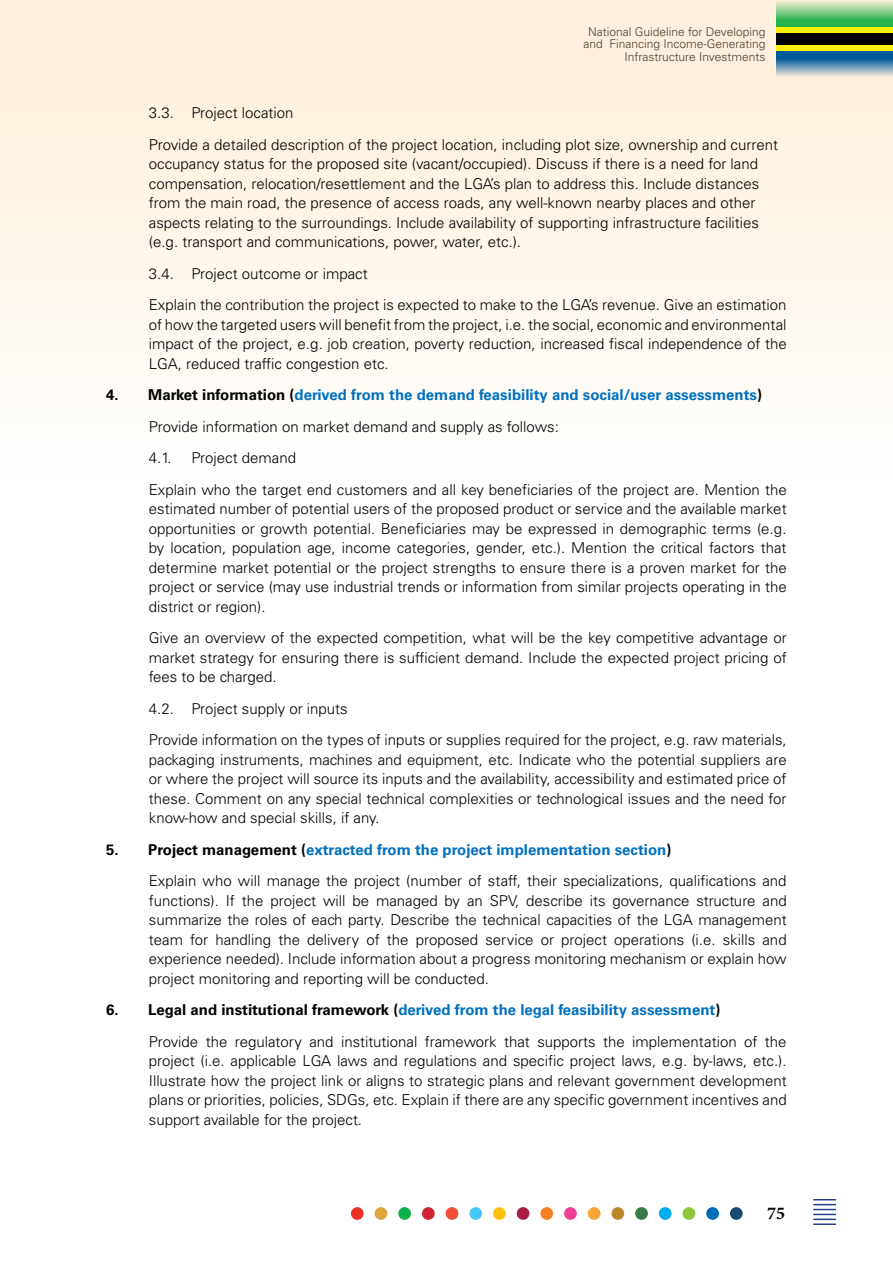
<style>
.page{position:relative;width:893px;height:1263px;background:#fff}
.page>*{position:absolute;margin:0;border:0;box-sizing:border-box;transform-origin:0 0}
.t1{font:700 18px "Minion Pro";color:#000}
.t2{font:300 15px/19.5px "Univers";color:#000}
.t3{font:700 15px/31.5px "Univers";color:#0070c0}
.t4{font:300 12px/12.9px "Univers";color:#000;text-align:right}
.s1{color:#000}
.s2{font-weight:300;color:#000}
.s3{font-weight:700}
.s4{font-weight:700;color:#0070c0}
</style>
<div class="page">
<div style="left:0;top:0;width:893px;height:521px;background:linear-gradient(to bottom,#feeed8,#feffff)"></div>
<svg style="left:776px;top:0;width:117px;height:28px;background:#7ecb7e"></svg>
<svg style="left:776px;top:51px;width:117px;height:29px;background:#6a97b6"></svg>
<div style="left:776px;top:33px;width:117px;height:14px;background:#000"></div>
<div style="left:776px;top:28px;width:117px;height:5px;background:#fff200"></div>
<div style="left:776px;top:46px;width:117px;height:5px;background:#fff200"></div>
<hr style="left:813px;top:1223px;width:23px;height:2px;background:#25408f">
<hr style="left:813px;top:1218px;width:23px;height:2px;background:#25408f">
<svg style="left:813px;top:1199px;width:23px;height:16px"></svg>
<div style="left:351px;top:1207px;width:13px;height:13px;background:#ee3125;border-radius:50%"></div>
<div style="left:398px;top:1207px;width:13px;height:13px;background:#0db14b;border-radius:50%"></div>
<div style="left:446px;top:1207px;width:12px;height:13px;background:#f04e37;border-radius:50%"></div>
<div style="left:493px;top:1207px;width:13px;height:13px;background:#ffc20e;border-radius:50%"></div>
<div style="left:540px;top:1207px;width:13px;height:13px;background:#f58220;border-radius:50%"></div>
<div style="left:588px;top:1207px;width:12px;height:13px;background:#faa634;border-radius:50%"></div>
<div style="left:635px;top:1207px;width:13px;height:13px;background:#387b46;border-radius:50%"></div>
<div style="left:375px;top:1207px;width:12px;height:13px;background:#dba73c;border-radius:50%"></div>
<div style="left:422px;top:1207px;width:13px;height:13px;background:#d22333;border-radius:50%"></div>
<div style="left:469px;top:1207px;width:13px;height:13px;background:#44c8f5;border-radius:50%"></div>
<div style="left:517px;top:1207px;width:12px;height:13px;background:#a71d44;border-radius:50%"></div>
<div style="left:564px;top:1207px;width:13px;height:13px;background:#ee4195;border-radius:50%"></div>
<div style="left:611px;top:1207px;width:13px;height:13px;background:#bb892c;border-radius:50%"></div>
<div style="left:659px;top:1207px;width:13px;height:13px;background:#00aeef;border-radius:50%"></div>
<div style="left:706px;top:1207px;width:13px;height:13px;background:#006cb7;border-radius:50%"></div>
<div style="left:683px;top:1207px;width:12px;height:13px;background:#8dc63f;border-radius:50%"></div>
<div style="left:730px;top:1207px;width:13px;height:13px;background:#184b6e;border-radius:50%"></div>
<p class="t4" style="left:583px;top:25px;width:184px">National Guideline for Developing and Financing Income-Generating<br>Infrastructure Investments</p>
<p class="t2" style="left:149px;top:97px;width:631px;line-height:31.5px">3.3. Project location<br>Provide a detailed description of the project location, including plot size, ownership and current</p>
<p class="t2" style="left:149px;top:154px;width:612px">occupancy status for the proposed site (vacant/occupied). Discuss if there is a need for land compensation, relocation/resettlement and the LGA’s plan to address this. Include distances from the main road, the presence of access roads, any well-known nearby places and other aspects relating to the surroundings. Include availability of supporting infrastructure facilities (e.g. transport and communications, power, water, etc.).</p>
<p class="t2" style="left:149px;top:258px;width:639px;line-height:31.5px">3.4. Project outcome or impact<br>Explain the contribution the project is expected to make to the LGA’s revenue. Give an estimation</p>
<p class="t2" style="left:149px;top:315px;width:639px;text-align:justify">of how the targeted users will benefit from the project, i.e. the social, economic and environmental impact of the project, e.g. job creation, poverty reduction, increased fiscal independence of the LGA, reduced traffic congestion etc.</p>
<p class="t3" style="left:149px;top:379px;width:615px;text-indent:-43px"><span class="s1">4. Market information (</span>derived from the demand feasibility and social/user assessments<span class="s1">)<br></span><span class="s2">Provide information on market demand and supply as follows:<br>4.1.</span></p>
<p class="t2" style="left:149px;top:442px;width:639px;line-height:31.5px;text-indent:43px">Project demand<br>Explain who the target end customers and all key beneficiaries of the project are. Mention the</p>
<p class="t2" style="left:149px;top:499px;width:639px;text-align:justify">estimated number of potential users of the proposed product or service and the available market opportunities or growth potential. Beneficiaries may be expressed in demographic terms (e.g. by location, population age, income categories, gender, etc.). Mention the critical factors that determine market potential or the project strengths to ensure there is a proven market for the project or service (may use industrial trends or information from similar projects operating in the district or region).</p>
<p class="t2" style="left:149px;top:628px;width:639px;text-align:justify">Give an overview of the expected competition, what will be the key competitive advantage or market strategy for ensuring there is sufficient demand. Include the expected project pricing of fees to be charged.</p>
<p class="t2" style="left:149px;top:693px;width:639px;line-height:31.5px">4.2. Project supply or inputs<br>Provide information on the types of inputs or supplies required for the project, e.g. raw materials,</p>
<p class="t2" style="left:149px;top:750px;width:639px;text-align:justify">packaging instruments, machines and equipment, etc. Indicate who the potential suppliers are or where the project will source its inputs and the availability, accessibility and estimated price of these. Comment on any special technical complexities or technological issues and the need for know-how and special skills, if any.</p>
<p class="t2" style="left:149px;top:834px;width:639px;line-height:31.5px;text-indent:-43px"><span class="s3">5. Project management (</span><span class="s4">extracted from the project implementation section</span><span class="s3">)<br></span>Explain who will manage the project (number of staff, their specializations, qualifications and</p>
<p class="t2" style="left:149px;top:891px;width:639px;text-align:justify">functions). If the project will be managed by an SPV, describe its governance structure and summarize the roles of each party. Describe the technical capacities of the LGA management team for handling the delivery of the proposed service or project operations (i.e. skills and experience needed). Include information about a progress monitoring mechanism or explain how project monitoring and reporting will be conducted.</p>
<p class="t2" style="left:149px;top:994px;width:639px;line-height:31.5px;text-indent:-43px"><span class="s3">6. Legal and institutional framework (</span><span class="s4">derived from the legal feasibility assessment</span><span class="s3">)<br></span>Provide the regulatory and institutional framework that supports the implementation of the</p>
<p class="t2" style="left:149px;top:1051px;width:639px;text-align:justify">project (i.e. applicable LGA laws and regulations and specific project laws, e.g. by-laws, etc.).<br>Illustrate how the project link or aligns to strategic plans and relevant government development plans or priorities, policies, SDGs, etc. Explain if there are any specific government incentives and support available for the project.</p>
<p class="t1" style="left:767px;top:1201px;width:19px">75</p>
</div>
